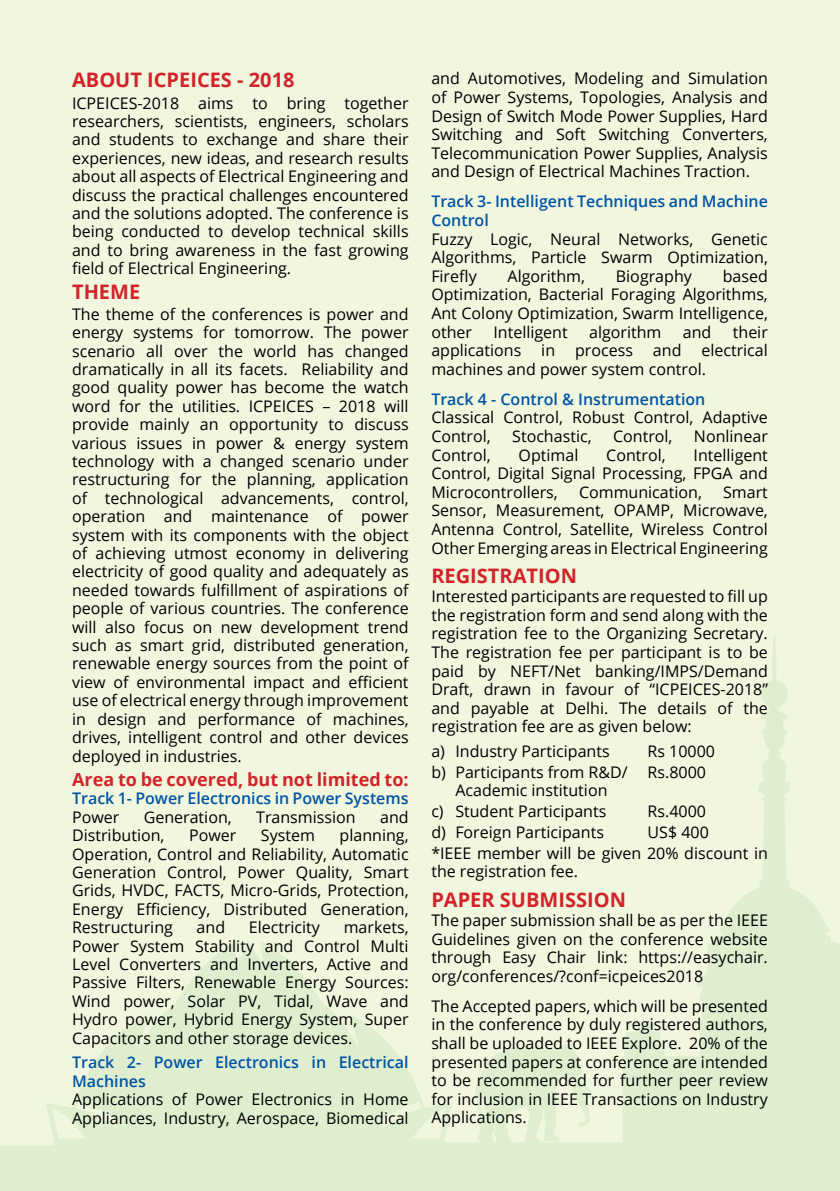
<style>
.page{position:relative;width:840px;height:1191px;background:#fff}
.page>*{position:absolute;margin:0;border:0;box-sizing:border-box;transform-origin:0 0}
.t1{font:700 20px "Open Sans";color:#d2232a}
.t2{font:700 18px "Open Sans";color:#d2232a}
.t3{font:16px/18.4px "Open Sans";color:#000;text-align:justify}
.t4{font:600 16px/18.6px "Open Sans";color:#0054a6}
</style>
<div class="page">
<div style="left:0;top:0;width:839px;height:1191px;background:#f1f6de"></div>
<svg style="left:0;top:634px;width:839px;height:557px"></svg>
<svg style="left:474px;top:1043px;width:118px;height:104px"></svg>
<p class="t1" style="left:72px;top:66px;width:224px">ABOUT ICPEICES - 2018</p>
<p class="t3" style="left:72px;top:93px;width:338px">ICPEICES-2018 aims to bring together researchers, scientists, engineers, scholars and students to exchange and share their experiences, new ideas, and research results about all aspects of Electrical Engineering and discuss the practical challenges encountered and the solutions adopted. The conference is being conducted to develop technical skills and to bring awareness in the fast growing field of Electrical Engineering.</p>
<p class="t1" style="left:72px;top:277px;width:70px">THEME</p>
<p class="t3" style="left:72px;top:304px;width:338px">The theme of the conferences is power and energy systems for tomorrow. The power scenario all over the world has changed dramatically in all its facets. Reliability and good quality power has become the watch word for the utilities. ICPEICES – 2018 will provide mainly an opportunity to discuss various issues in power &amp; energy system technology with a changed scenario under restructuring for the planning, application of technological advancements, control, operation and maintenance of power system with its components with the object of achieving utmost economy in delivering electricity of good quality and adequately as needed towards fulfillment of aspirations of people of various countries. The conference will also focus on new development trend such as smart grid, distributed generation, renewable energy sources from the point of view of environmental impact and efficient use of electrical energy through improvement in design and performance of machines, drives, intelligent control and other devices deployed in industries.</p>
<p class="t2" style="left:72px;top:766px;width:338px">Area to be covered, but not limited to:</p>
<p class="t4" style="left:72px;top:789px;width:338px">Track 1- Power Electronics in Power Systems</p>
<p class="t3" style="left:72px;top:807px;width:49px">Power</p>
<p class="t3" style="left:144px;top:807px;width:89px">Generation,</p>
<p class="t3" style="left:256px;top:807px;width:101px">Transmission</p>
<p class="t3" style="left:380px;top:807px;width:30px">and</p>
<p class="t3" style="left:72px;top:825px;width:94px">Distribution,</p>
<p class="t3" style="left:189px;top:825px;width:49px">Power</p>
<p class="t3" style="left:261px;top:825px;width:55px">System</p>
<p class="t3" style="left:72px;top:825px;width:338px;text-indent:267px">planning, Operation, Control and Reliability, Automatic Generation Control, Power Quality, Smart Grids, HVDC, FACTS, Micro-Grids, Protection, Energy Efficiency, Distributed Generation, Restructuring</p>
<p class="t3" style="left:72px;top:917px;width:338px;text-indent:271px">markets, Power System Stability and Control Multi Level Converters and Inverters, Active and Passive Filters, Renewable Energy Sources:<br>Wind power, Solar PV, Tidal, Wave and Hydro power, Hybrid Energy System, Super Capacitors and other storage devices.</p>
<p class="t4" style="left:72px;top:1052px;width:338px">Track 2- Power Electronics in Electrical<br>Machines</p>
<p class="t3" style="left:72px;top:1089px;width:338px">Applications of Power Electronics in Home<br>Appliances, Industry, Aerospace, Biomedical</p>
<p class="t3" style="left:196px;top:917px;width:30px">and</p>
<p class="t3" style="left:249px;top:917px;width:73px">Electricity</p>
<p class="t3" style="left:431px;top:69px;width:338px">and Automotives, Modeling and Simulation of Power Systems, Topologies, Analysis and Design of Switch Mode Power Supplies, Hard Switching and Soft Switching Converters, Telecommunication Power Supplies, Analysis and Design of Electrical Machines Traction.</p>
<p class="t4" style="left:431px;top:192px;width:338px">Track 3- Intelligent Techniques and Machine<br>Control</p>
<p class="t3" style="left:431px;top:229px;width:338px">Fuzzy Logic, Neural Networks, Genetic Algorithms, Particle Swarm Optimization, Firefly</p>
<p class="t3" style="left:431px;top:266px;width:338px;text-indent:291px">based Optimization, Bacterial Foraging Algorithms, Ant Colony Optimization, Swarm Intelligence, other</p>
<p class="t3" style="left:507px;top:266px;width:79px">Algorithm,</p>
<p class="t3" style="left:615px;top:266px;width:77px">Biography</p>
<p class="t3" style="left:431px;top:322px;width:338px;text-indent:301px">their applications in process and electrical machines and power system control.</p>
<p class="t4" style="left:431px;top:389px;width:275px">Track 4 - Control &amp; Instrumentation</p>
<p class="t3" style="left:431px;top:408px;width:338px">Classical Control, Robust Control, Adaptive<br>Control,</p>
<p class="t3" style="left:493px;top:322px;width:76px">Intelligent</p>
<p class="t3" style="left:588px;top:322px;width:74px">algorithm</p>
<p class="t3" style="left:682px;top:322px;width:30px">and</p>
<p class="t3" style="left:512px;top:426px;width:81px">Stochastic,</p>
<p class="t3" style="left:612px;top:426px;width:61px">Control,</p>
<p class="t3" style="left:693px;top:426px;width:75px">Nonlinear</p>
<p class="t3" style="left:431px;top:445px;width:61px">Control,</p>
<p class="t3" style="left:518px;top:445px;width:61px">Optimal</p>
<p class="t3" style="left:606px;top:445px;width:61px">Control,</p>
<p class="t3" style="left:431px;top:445px;width:338px;text-indent:262px">Intelligent Control, Digital Signal Processing, FPGA and Microcontrollers,</p>
<p class="t3" style="left:578px;top:482px;width:124px">Communication,</p>
<p class="t3" style="left:431px;top:482px;width:338px;text-indent:291px">Smart Sensor, Measurement, OPAMP, Microwave, Antenna Control, Satellite, Wireless Control Other Emerging areas in Electrical Engineering</p>
<p class="t1" style="left:431px;top:562px;width:147px">REGISTRATION</p>
<p class="t3" style="left:431px;top:586px;width:338px">Interested participants are requested to fill up the registration form and send along with the registration fee to the Organizing Secretary.<br>The registration fee per participant is to be paid by NEFT/Net banking/IMPS/Demand Draft, drawn in favour of “ICPEICES-2018” and payable at Delhi. The details of the registration fee are as given below:</p>
<p class="t3" style="left:431px;top:741px;width:180px">a) Industry Participants</p>
<p class="t3" style="left:431px;top:740px;width:285px;line-height:20.8px;text-indent:216px">Rs 10000 b) Participants from R&amp;D/ Rs.8000</p>
<p class="t3" style="left:431px;top:779px;width:177px;line-height:20.8px;text-align:right">Academic institution<br>c) Student Participants</p>
<p class="t3" style="left:647px;top:801px;width:60px">Rs.4000</p>
<p class="t3" style="left:431px;top:822px;width:174px">d) Foreign Participants</p>
<p class="t3" style="left:431px;top:821px;width:338px;line-height:20.8px;text-indent:216px">US$ 400<br>*IEEE member will be given 20% discount in</p>
<p class="t3" style="left:431px;top:862px;width:148px">the registration fee.</p>
<p class="t1" style="left:431px;top:886px;width:196px">PAPER SUBMISSION</p>
<p class="t3" style="left:431px;top:910px;width:338px">The paper submission shall be as per the IEEE Guidelines given on the conference website through Easy Chair link: https://easychair. org/conferences/?conf=icpeices2018</p>
<p class="t3" style="left:431px;top:996px;width:338px">The Accepted papers, which will be presented in the conference by duly registered authors, shall be uploaded to IEEE Explore. 20% of the presented papers at conference are intended to be recommended for further peer review for inclusion in IEEE Transactions on Industry Applications.</p>
</div>
